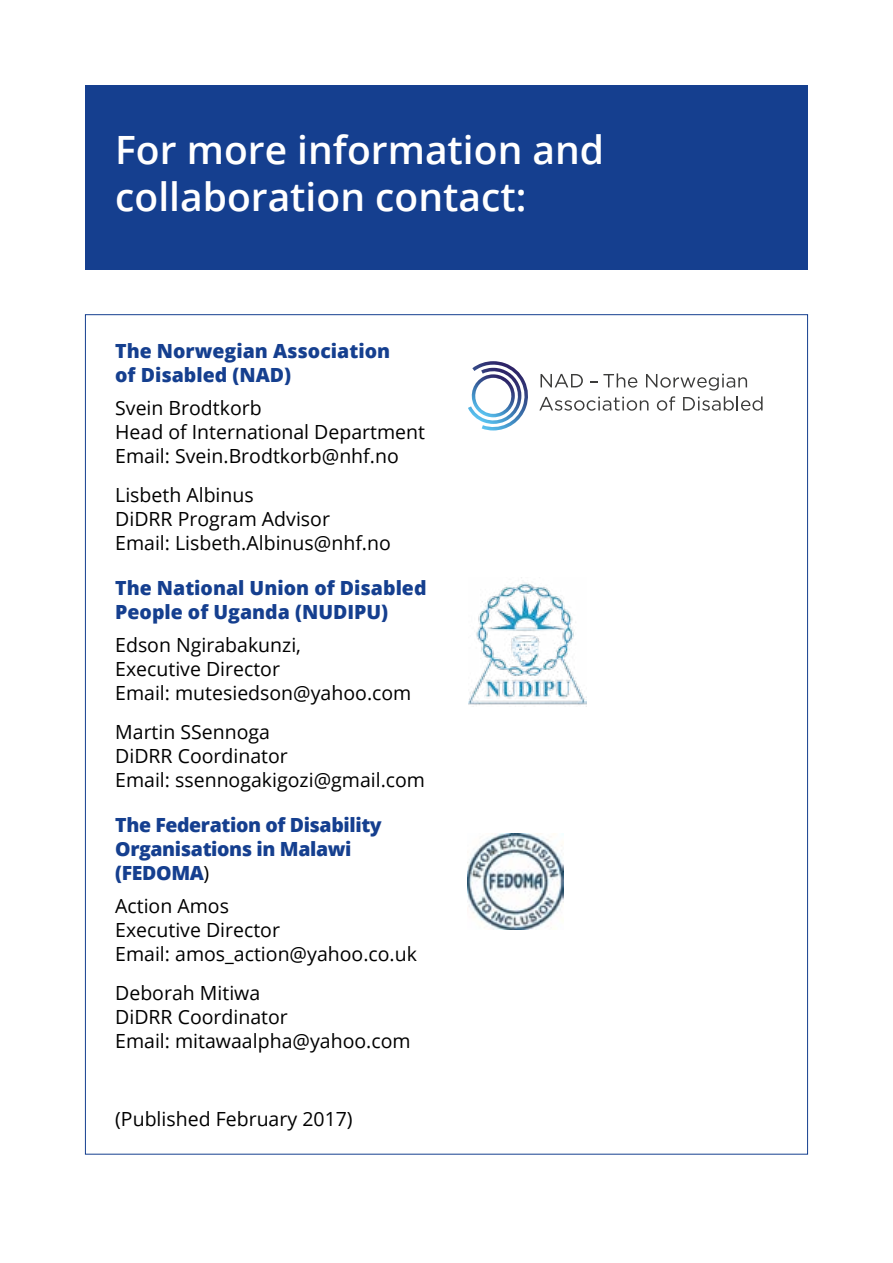
<style>
.page{position:relative;width:893px;height:1263px;background:#fff}
.page>*{position:absolute;margin:0;border:0;box-sizing:border-box;transform-origin:0 0}
.t1{font:600 39px/46.8px "Open Sans";color:#fff}
.TEKST_14_pt{font:19.5px/24px "Open Sans";color:#000}
.t2{font:800 19.5px/24px "Open Sans";color:#153f8f}
.t3{font:800 19.5px/24px "Open Sans";letter-spacing:-.02em;color:#153f8f}
.s1{font-weight:400;color:#000}
</style>
<div class="page">
<div style="left:85px;top:85px;width:723px;height:185px;background:#153f8f"></div>
<svg style="left:540px;top:374px;width:43px;height:13px"></svg>
<svg style="left:603px;top:373px;width:34px;height:15px"></svg>
<svg style="left:646px;top:374px;width:101px;height:16px"></svg>
<svg style="left:539px;top:397px;width:109px;height:14px"></svg>
<svg style="left:657px;top:396px;width:18px;height:15px"></svg>
<svg style="left:683px;top:396px;width:79px;height:15px"></svg>
<svg style="left:468px;top:361px;width:60px;height:70px"></svg>
<img style="left:469px;top:577px;width:118px;height:130px">
<img style="left:468px;top:833px;width:95px;height:96px">
<h1 class="t1" style="left:115px;top:125px;width:491px">For more information and collaboration contact:</h1>
<h2 class="t2" style="left:115px;top:338px;width:276px">The Norwegian Association of Disabled (NAD)</h2>
<p class="TEKST_14_pt" style="left:115px;top:395px;width:148px">Svein Brodtkorb</p>
<p class="TEKST_14_pt" style="left:115px;top:419px;width:311px">Head of International Department<br>Email: Svein.Brodtkorb@nhf.no</p>
<p class="TEKST_14_pt" style="left:115px;top:482px;width:277px">Lisbeth Albinus<br>DiDRR Program Advisor<br>Email: Lisbeth.Albinus@nhf.no</p>
<h2 class="t2" style="left:115px;top:575px;width:313px">The National Union of Disabled<br>People of Uganda (NUDIPU)</h2>
<p class="TEKST_14_pt" style="left:115px;top:632px;width:187px">Edson Ngirabakunzi,</p>
<p class="TEKST_14_pt" style="left:115px;top:656px;width:298px">Executive Director<br>Email: mutesiedson@yahoo.com</p>
<p class="TEKST_14_pt" style="left:115px;top:719px;width:311px">Martin SSennoga<br>DiDRR Coordinator<br>Email: ssennogakigozi@gmail.com</p>
<h2 class="t3" style="left:115px;top:812px;width:268px">The Federation of Disability<br>Organisations in Malawi (FEDOMA<span class="s1">)</span></h2>
<p class="TEKST_14_pt" style="left:115px;top:893px;width:303px">Action Amos<br>Executive Director<br>Email: amos_action@yahoo.co.uk</p>
<p class="TEKST_14_pt" style="left:115px;top:980px;width:297px">Deborah Mitiwa<br>DiDRR Coordinator<br>Email: mitawaalpha@yahoo.com</p>
<p class="TEKST_14_pt" style="left:115px;top:1106px;width:239px">(Published February 2017)</p>
</div>
